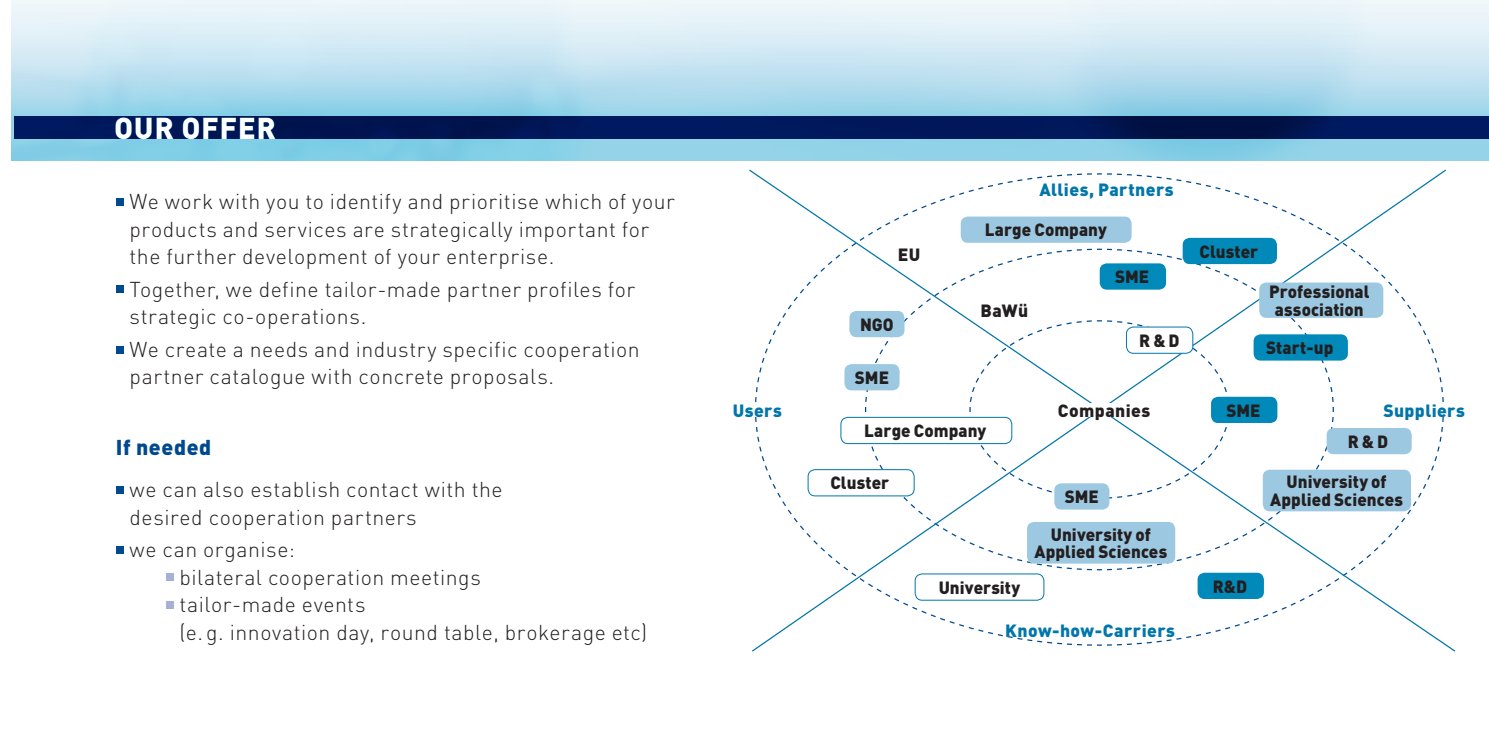
<style>
.page{position:relative;width:1489px;height:745px;background:#fff}
.page>*{position:absolute;margin:0;border:0;box-sizing:border-box;transform-origin:0 0}
.t1{font:900 30px "DINOT";letter-spacing:.02em;color:#fff}
.t2{font:300 21.25px/27.5px "DINOT";letter-spacing:.025em;color:#231f20}
.t3{font:900 21.25px "DINOT";letter-spacing:.03em;color:#01498e}
.t4{font:900 17.5px/17.5px "DINOT";letter-spacing:.005em;color:#231f20;text-align:center}
.t5{font:900 17.5px "DINOT";letter-spacing:.02em;color:#0076aa}
.t6{font:900 17.5px "DINOT";letter-spacing:.025em;color:#231f20}
</style>
<div class="page">
<div style="left:116px;top:198px;width:8px;height:7px;background:#01498e"></div>
<div style="left:116px;top:285px;width:8px;height:8px;background:#01498e"></div>
<div style="left:116px;top:345px;width:8px;height:8px;background:#01498e"></div>
<div style="left:116px;top:485px;width:8px;height:8px;background:#01498e"></div>
<div style="left:116px;top:545px;width:8px;height:8px;background:#01498e"></div>
<div style="left:166px;top:573px;width:8px;height:7px;background:#a5b2d4"></div>
<div style="left:166px;top:600px;width:8px;height:8px;background:#a5b2d4"></div>
<img style="left:11px;top:0;width:1477px;height:160px">
<svg style="left:750px;top:169px;width:697px;height:483px"></svg>
<div style="left:960px;top:216px;width:171px;height:27px;background:#9dc8e1;border-radius:7px"></div>
<div style="left:840px;top:417px;width:171px;height:26px;background:#fff;border-radius:7px"></div>
<div style="left:840px;top:416px;width:172px;height:28px;border:1px solid #0076aa;border-radius:7px"></div>
<div style="left:808px;top:469px;width:106px;height:26px;background:#fff;border-radius:7px"></div>
<div style="left:807px;top:469px;width:107px;height:27px;border:1px solid #0076aa;border-radius:7px"></div>
<div style="left:915px;top:573px;width:128px;height:26px;background:#fff;border-radius:7px"></div>
<div style="left:914px;top:573px;width:130px;height:27px;border:1px solid #0076aa;border-radius:7px"></div>
<div style="left:1126px;top:327px;width:66px;height:26px;background:#fff;border-radius:7px"></div>
<div style="left:1125px;top:326px;width:68px;height:27px;border:1px solid #0076aa;border-radius:7px"></div>
<div style="left:1210px;top:396px;width:67px;height:27px;background:#0089b9;border-radius:7px"></div>
<div style="left:1099px;top:263px;width:66px;height:26px;background:#0089b9;border-radius:7px"></div>
<div style="left:1197px;top:572px;width:66px;height:26px;background:#0089b9;border-radius:7px"></div>
<div style="left:1253px;top:334px;width:94px;height:26px;background:#0089b9;border-radius:7px"></div>
<div style="left:1182px;top:238px;width:94px;height:26px;background:#0089b9;border-radius:7px"></div>
<div style="left:1262px;top:469px;width:148px;height:42px;background:#9dc8e1;border-radius:7px"></div>
<div style="left:1026px;top:521px;width:149px;height:42px;background:#9dc8e1;border-radius:7px"></div>
<div style="left:1259px;top:282px;width:124px;height:35px;background:#9dc8e1;border-radius:7px"></div>
<div style="left:1326px;top:427px;width:85px;height:27px;background:#9dc8e1;border-radius:7px"></div>
<div style="left:849px;top:311px;width:55px;height:26px;background:#9dc8e1;border-radius:7px"></div>
<div style="left:844px;top:364px;width:55px;height:26px;background:#9dc8e1;border-radius:7px"></div>
<div style="left:1054px;top:483px;width:55px;height:26px;background:#9dc8e1;border-radius:7px"></div>
<div style="left:732px;top:403px;width:87px;height:13px;background:#fff"></div>
<div style="left:897px;top:248px;width:23px;height:13px;background:#fff"></div>
<div style="left:980px;top:303px;width:78px;height:14px;background:#fff"></div>
<div style="left:1057px;top:403px;width:93px;height:13px;background:#fff"></div>
<div style="left:1383px;top:403px;width:86px;height:13px;background:#fff"></div>
<h1 class="t1" style="left:114px;top:108px;width:163px">OUR OFFER</h1>
<p class="t2" style="left:129px;top:187px;width:546px">We work with you to identify and prioritise which of your products and services are strategically important for the further development of your enterprise.</p>
<p class="t2" style="left:129px;top:275px;width:507px">Together, we define tailor-made partner profiles for strategic co-operations.</p>
<p class="t2" style="left:129px;top:335px;width:512px">We create a needs and industry specific cooperation partner catalogue with concrete proposals.</p>
<p class="t3" style="left:116px;top:432px;width:97px">If needed</p>
<p class="t2" style="left:129px;top:475px;width:374px">we can also establish contact with the desired cooperation partners</p>
<p class="t2" style="left:179px;top:535px;width:469px;text-indent:-50px">we can organise:<br>bilateral cooperation meetings<br>tailor-made events<br>(e. g. innovation day, round table, brokerage etc)</p>
<p class="t5" style="left:732px;top:398px;width:50px">Users</p>
<p class="t5" style="left:1039px;top:178px;width:136px">Allies, Partners</p>
<p class="t4" style="left:897px;top:245px;width:24px">EU</p>
<p class="t4" style="left:860px;top:315px;width:35px">NGO</p>
<p class="t4" style="left:855px;top:368px;width:36px">SME</p>
<p class="t4" style="left:984px;top:220px;width:123px">Large Company</p>
<p class="t4" style="left:980px;top:301px;width:49px">BaWü</p>
<p class="t4" style="left:1115px;top:267px;width:36px">SME</p>
<p class="t4" style="left:1139px;top:331px;width:42px">R &amp; D</p>
<p class="t4" style="left:1199px;top:242px;width:60px">Cluster</p>
<p class="t4" style="left:1268px;top:282px;width:102px">Professional association</p>
<p class="t4" style="left:1266px;top:338px;width:69px">Start-up</p>
<p class="t6" style="left:1057px;top:398px;width:94px">Companies</p>
<p class="t5" style="left:1383px;top:398px;width:83px">Suppliers</p>
<p class="t4" style="left:1226px;top:400px;width:36px">SME</p>
<p class="t4" style="left:864px;top:421px;width:123px">Large Company</p>
<p class="t4" style="left:830px;top:473px;width:60px">Cluster</p>
<p class="t4" style="left:938px;top:577px;width:83px">University</p>
<p class="t4" style="left:1064px;top:487px;width:36px">SME</p>
<p class="t4" style="left:1034px;top:524px;width:134px">University of<br>Applied Sciences</p>
<p class="t5" style="left:1005px;top:618px;width:171px">Know-how-Carriers</p>
<p class="t4" style="left:1347px;top:432px;width:42px">R &amp; D</p>
<p class="t4" style="left:1270px;top:472px;width:134px">University of<br>Applied Sciences</p>
<p class="t4" style="left:1212px;top:576px;width:36px">R&amp;D</p>
</div>
